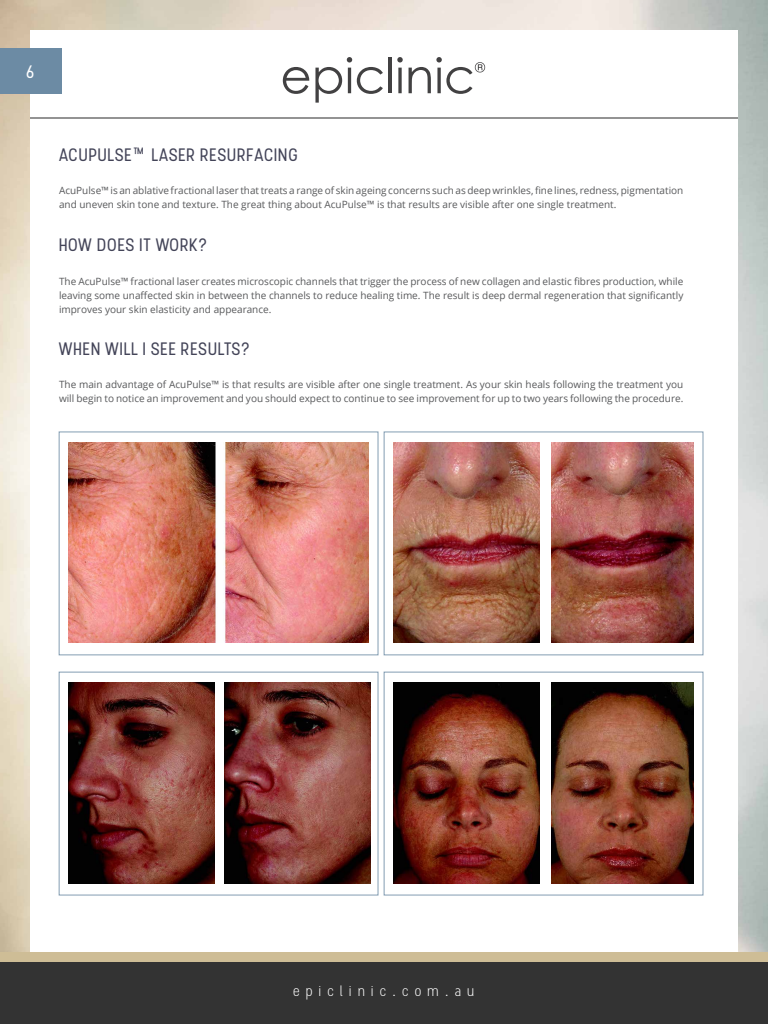
<style>
.page{position:relative;width:768px;height:1024px;background:#fff}
.page>*{position:absolute;margin:0;border:0;box-sizing:border-box;transform-origin:0 0}
.t1{font:18px "Stellar";color:#434458}
.t2{font:18px "Stellar";color:#fff}
.t3{font:300 14.1px "Stellar";letter-spacing:.39em;color:#fff}
.t4{font:10px/14px "Open Sans";color:#58595b}
</style>
<div class="page">
<svg style="left:283px;top:67px;width:26px;height:27px"></svg>
<svg style="left:315px;top:57px;width:68px;height:46px"></svg>
<hr style="left:389px;top:58px;width:3px;height:35px;background:#424142">
<svg style="left:397px;top:57px;width:6px;height:36px"></svg>
<svg style="left:409px;top:57px;width:76px;height:37px"></svg>
<hr style="left:30px;top:118px;width:708px;height:1px;background:#000">
<div style="left:0;top:955px;width:768px;height:69px;background:#333"></div>
<div style="left:0;top:952px;width:768px;height:10px;background:#cebd96"></div>
<img style="left:69px;top:442px;width:299px;height:201px">
<img style="left:69px;top:683px;width:146px;height:200px">
<img style="left:394px;top:442px;width:146px;height:201px">
<img style="left:394px;top:683px;width:146px;height:200px">
<img style="left:551px;top:442px;width:142px;height:201px">
<img style="left:551px;top:683px;width:142px;height:200px">
<img style="left:224px;top:683px;width:146px;height:200px">
<div style="left:0;top:48px;width:62px;height:45px;background:#6c8ba4"></div>
<h1 class="t2" style="left:27px;top:61px;width:10px">6</h1>
<h1 class="t1" style="left:59px;top:144px;width:241px">ACUPULSE™LASER RESURFACING</h1>
<p class="t4" style="left:59px;top:183px;width:626px">AcuPulse™ is an ablative fractional laser that treats a range of skin ageing concerns such as deep wrinkles, fine lines, redness, pigmentation and uneven skin tone and texture. The great thing about AcuPulse™ is that results are visible after one single treatment.</p>
<h1 class="t1" style="left:59px;top:234px;width:151px">HOW DOES IT WORK?</h1>
<p class="t4" style="left:59px;top:274px;width:626px;text-align:justify">The AcuPulse™ fractional laser creates microscopic channels that trigger the process of new collagen and elastic fibres production, while leaving some unaffected skin in between the channels to reduce healing time. The result is deep dermal regeneration that significantly improves your skin elasticity and appearance.</p>
<h1 class="t1" style="left:59px;top:338px;width:193px">WHEN WILL I SEE RESULTS?</h1>
<p class="t4" style="left:59px;top:378px;width:626px">The main advantage of AcuPulse™ is that results are visible after one single treatment. As your skin heals following the treatment you will begin to notice an improvement and you should expect to continue to see improvement for up to two years following the procedure.</p>
<h2 class="t3" style="left:293px;top:983px;width:183px">epiclinic.com.au</h2>
</div>
